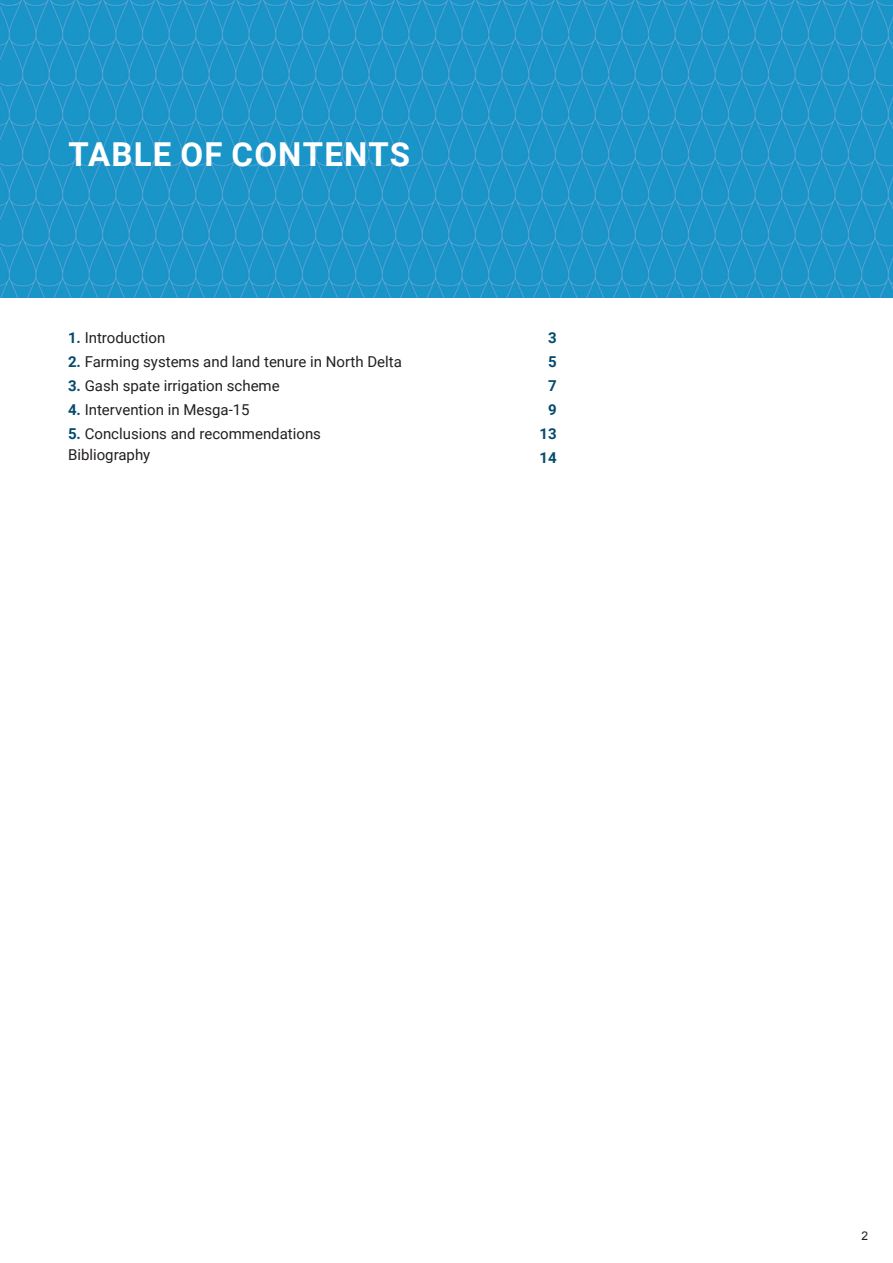
<style>
.page{position:relative;width:893px;height:1263px;background:#fff}
.page>*{position:absolute;margin:0;border:0;box-sizing:border-box;transform-origin:0 0}
.t1{font:700 33px "Roboto";letter-spacing:.035em;color:#fff}
.t2{font:15px/21px "Roboto";color:#231f20}
.t3{font:700 15px/24px "Roboto";color:#054b6d;text-align:center}
.t4{font:12px "Arial";color:#231f20}
.s1{font-weight:700;color:#054b6d}
</style>
<div class="page">
<img style="left:0;top:0;width:893px;height:297px">
<h1 class="t1" style="left:69px;top:131px;width:343px">TABLE OF CONTENTS</h1>
<p class="t2" style="left:68px;top:327px;width:99px"><span class="s1">1.</span> Introduction</p>
<p class="t2" style="left:68px;top:351px;width:335px"><span class="s1">2.</span> Farming systems and land tenure in North Delta</p>
<p class="t2" style="left:68px;top:375px;width:213px"><span class="s1">3.</span> Gash spate irrigation scheme</p>
<p class="t2" style="left:68px;top:399px;width:183px"><span class="s1">4.</span> Intervention in Mesga-15</p>
<p class="t2" style="left:68px;top:423px;width:254px"><span class="s1">5.</span> Conclusions and recommendations<br>Bibliography</p>
<p class="t3" style="left:539px;top:325px;width:19px">3<br>5<br>7<br>9<br>13<br>14</p>
<p class="t4" style="left:861px;top:1228px;width:8px">2</p>
</div>
